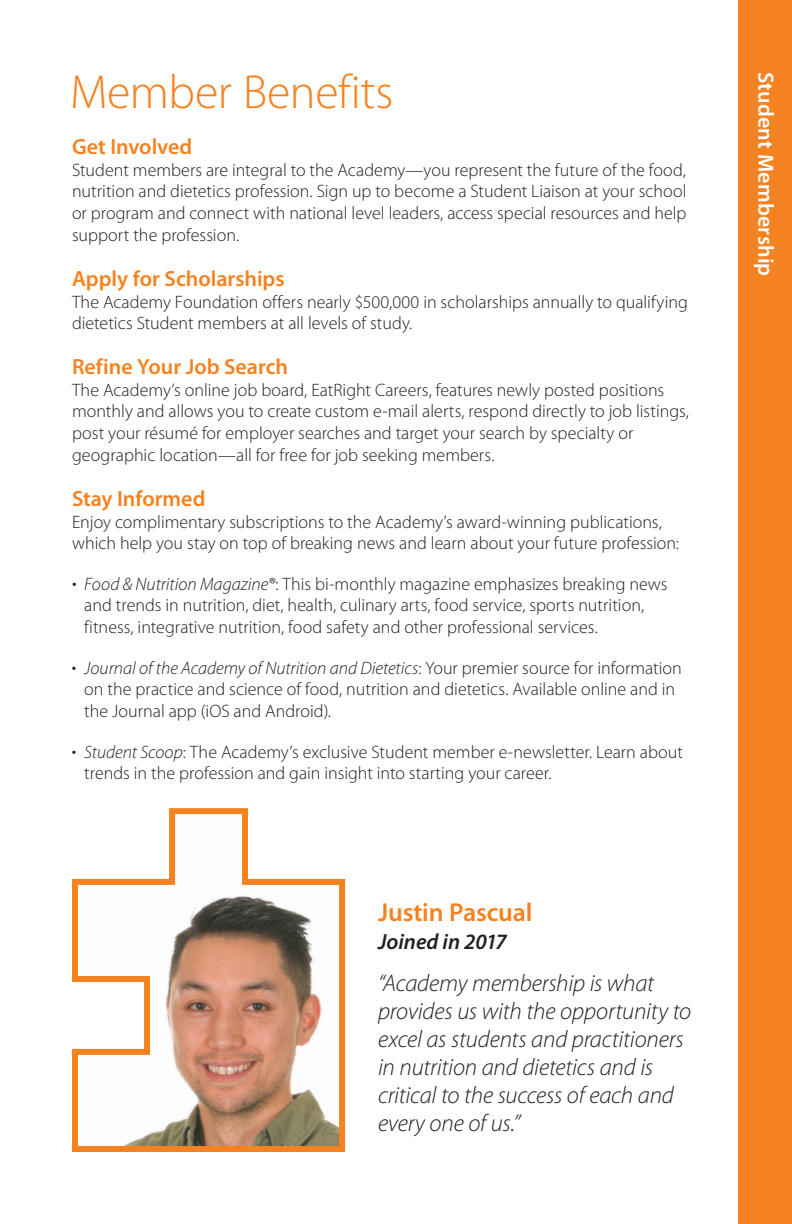
<style>
.page{position:relative;width:792px;height:1224px;background:#fff}
.page>*{position:absolute;margin:0;border:0;box-sizing:border-box;transform-origin:0 0}
.HEAD{font:300 48px "Myriad Pro";letter-spacing:-.005em;color:#f58220}
.SUB{font:600 26px "Myriad Pro";letter-spacing:-.01em;color:#f58220}
.QUOTE{font:italic 300 24px/28px "Myriad Pro";letter-spacing:-.01em;color:#231f20}
.SUB-2{font:600 22px "Myriad Pro";color:#f58220}
.TAB{font:600 22px "Myriad Pro";letter-spacing:.01em;color:#fff}
.QUOTE-2{font:italic 600 22px "Myriad Pro";color:#231f20}
.BODY_SM{font:300 18px/22px "Myriad Pro";color:#231f20}
.s1{font-style:italic}
</style>
<div class="page">
<div style="left:738px;top:0;width:54px;height:1224px;background:#f58220"></div>
<svg style="left:72px;top:808px;width:274px;height:344px"></svg>
<p class="HEAD" style="left:70px;top:66px;width:325px">Member Benefits</p>
<p class="SUB-2" style="left:72px;top:134px;width:122px">Get Involved</p>
<p class="BODY_SM" style="left:72px;top:159px;width:616px;text-align:justify">Student members are integral to the Academy—you represent the future of the food, nutrition and dietetics profession. Sign up to become a Student Liaison at your school or program and connect with national level leaders, access special resources and help support the profession.</p>
<p class="SUB-2" style="left:72px;top:266px;width:214px">Apply for Scholarships</p>
<p class="BODY_SM" style="left:72px;top:291px;width:617px">The Academy Foundation offers nearly $500,000 in scholarships annually to qualifying dietetics Student members at all levels of study.</p>
<p class="SUB-2" style="left:72px;top:354px;width:218px">Refine Your Job Search</p>
<p class="BODY_SM" style="left:72px;top:379px;width:619px">The Academy’s online job board, EatRight Careers, features newly posted positions monthly and allows you to create custom e-mail alerts, respond directly to job listings, post your résumé for employer searches and target your search by specialty or geographic location—all for free for job seeking members.</p>
<p class="SUB-2" style="left:72px;top:486px;width:135px">Stay Informed</p>
<p class="BODY_SM" style="left:72px;top:511px;width:609px">Enjoy complimentary subscriptions to the Academy’s award-winning publications, which help you stay on top of breaking news and learn about your future profession:</p>
<p class="BODY_SM" style="left:84px;top:573px;width:585px;text-indent:-12px">• <span class="s1">Food &amp; Nutrition Magazine®</span>: This bi-monthly magazine emphasizes breaking news and trends in nutrition, diet, health, culinary arts, food service, sports nutrition, fitness, integrative nutrition, food safety and other professional services.</p>
<p class="BODY_SM" style="left:84px;top:657px;width:599px;text-indent:-12px">• <span class="s1">Journal of the Academy of Nutrition and Dietetics</span>: Your premier source for information on the practice and science of food, nutrition and dietetics. Available online and in the Journal app (iOS and Android).</p>
<p class="BODY_SM" style="left:84px;top:741px;width:600px;text-indent:-12px">• <span class="s1">Student Scoop</span>: The Academy’s exclusive Student member e-newsletter. Learn about trends in the profession and gain insight into starting your career.</p>
<p class="SUB" style="left:378px;top:897px;width:156px">Justin Pascual</p>
<p class="QUOTE-2" style="left:378px;top:929px;width:130px">Joined in 2017</p>
<p class="QUOTE" style="left:378px;top:970px;width:315px">“Academy membership is what provides us with the opportunity to excel as students and practitioners in nutrition and dietetics and is critical to the success of each and every one of us.”</p>
<p class="TAB" style="left:778px;top:72px;width:206px;rotate:90deg">Student Membership</p>
</div>
